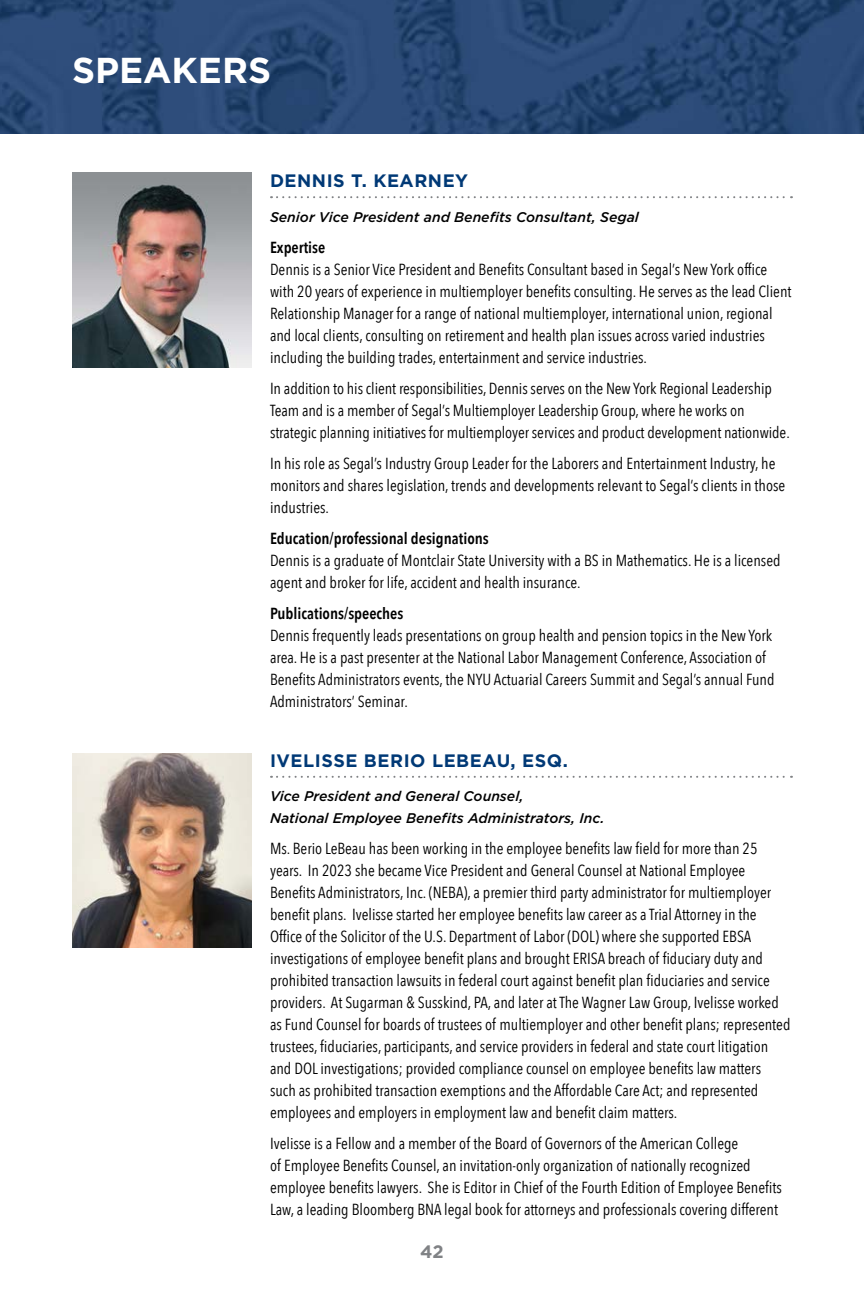
<style>
.page{position:relative;width:864px;height:1296px;background:#fff}
.page>*{position:absolute;margin:0;border:0;box-sizing:border-box;transform-origin:0 0}
.t1{font:700 36px "Gotham";color:#fff}
.t2{font:700 18px "Gotham";letter-spacing:.03em;color:#003976}
.t3{font:700 18px "Gotham";color:#808285}
.t4{font:16px/22px "Avenir Next Condensed";color:#000}
.t5{font:600 16px "Avenir Next Condensed";color:#000}
.t6{font:italic 500 14px/22px "Gotham";color:#000}
</style>
<div class="page">
<img style="left:0;top:0;width:864px;height:133px">
<svg style="left:271px;top:196px;width:521px;height:2px"></svg>
<svg style="left:271px;top:776px;width:521px;height:2px"></svg>
<img style="left:72px;top:173px;width:180px;height:194px">
<img style="left:72px;top:753px;width:180px;height:195px">
<h1 class="t1" style="left:72px;top:46px;width:201px">SPEAKERS</h1>
<p class="t2" style="left:270px;top:169px;width:200px">DENNIS T. KEARNEY</p>
<p class="t6" style="left:270px;top:206px;width:370px">Senior Vice President and Benefits Consultant, Segal</p>
<p class="t5" style="left:270px;top:233px;width:57px">Expertise</p>
<p class="t4" style="left:270px;top:257px;width:523px">Dennis is a Senior Vice President and Benefits Consultant based in Segal’s New York office with 20 years of experience in multiemployer benefits consulting. He serves as the lead Client Relationship Manager for a range of national multiemployer, international union, regional and local clients, consulting on retirement and health plan issues across varied industries including the building trades, entertainment and service industries.</p>
<p class="t4" style="left:270px;top:376px;width:521px">In addition to his client responsibilities, Dennis serves on the New York Regional Leadership<br>Team and is a member of Segal’s Multiemployer Leadership Group, where he works on strategic planning initiatives for multiemployer services and product development nationwide.</p>
<p class="t4" style="left:270px;top:451px;width:517px">In his role as Segal’s Industry Group Leader for the Laborers and Entertainment Industry, he monitors and shares legislation, trends and developments relevant to Segal’s clients in those industries.</p>
<p class="t5" style="left:270px;top:524px;width:220px">Education/professional designations</p>
<p class="t4" style="left:270px;top:548px;width:512px">Dennis is a graduate of Montclair State University with a BS in Mathematics. He is a licensed agent and broker for life, accident and health insurance.</p>
<p class="t5" style="left:270px;top:599px;width:135px">Publications/speeches</p>
<p class="t4" style="left:270px;top:623px;width:506px">Dennis frequently leads presentations on group health and pension topics in the New York area. He is a past presenter at the National Labor Management Conference, Association of Benefits Administrators events, the NYU Actuarial Careers Summit and Segal’s annual Fund Administrators’ Seminar.</p>
<p class="t2" style="left:270px;top:748px;width:299px">IVELISSE BERIO LEBEAU, ESQ.</p>
<p class="t6" style="left:270px;top:785px;width:336px">Vice President and General Counsel,<br>National Employee Benefits Administrators, Inc.</p>
<p class="t4" style="left:270px;top:837px;width:522px">Ms. Berio LeBeau has been working in the employee benefits law field for more than 25 years. In 2023 she became Vice President and General Counsel at National Employee Benefits Administrators, Inc. (NEBA), a premier third party administrator for multiemployer benefit plans. Ivelisse started her employee benefits law career as a Trial Attorney in the Office of the Solicitor of the U.S. Department of Labor (DOL) where she supported EBSA investigations of employee benefit plans and brought ERISA breach of fiduciary duty and prohibited transaction lawsuits in federal court against benefit plan fiduciaries and service providers. At Sugarman &amp; Susskind, PA, and later at The Wagner Law Group, Ivelisse worked as Fund Counsel for boards of trustees of multiemployer and other benefit plans; represented trustees, fiduciaries, participants, and service providers in federal and state court litigation and DOL investigations; provided compliance counsel on employee benefits law matters such as prohibited transaction exemptions and the Affordable Care Act; and represented employees and employers in employment law and benefit claim matters.</p>
<p class="t4" style="left:270px;top:1132px;width:514px">Ivelisse is a Fellow and a member of the Board of Governors of the American College<br>of Employee Benefits Counsel, an invitation-only organization of nationally recognized employee benefits lawyers. She is Editor in Chief of the Fourth Edition of Employee Benefits Law, a leading Bloomberg BNA legal book for attorneys and professionals covering different</p>
<p class="t3" style="left:420px;top:1240px;width:25px">42</p>
</div>
